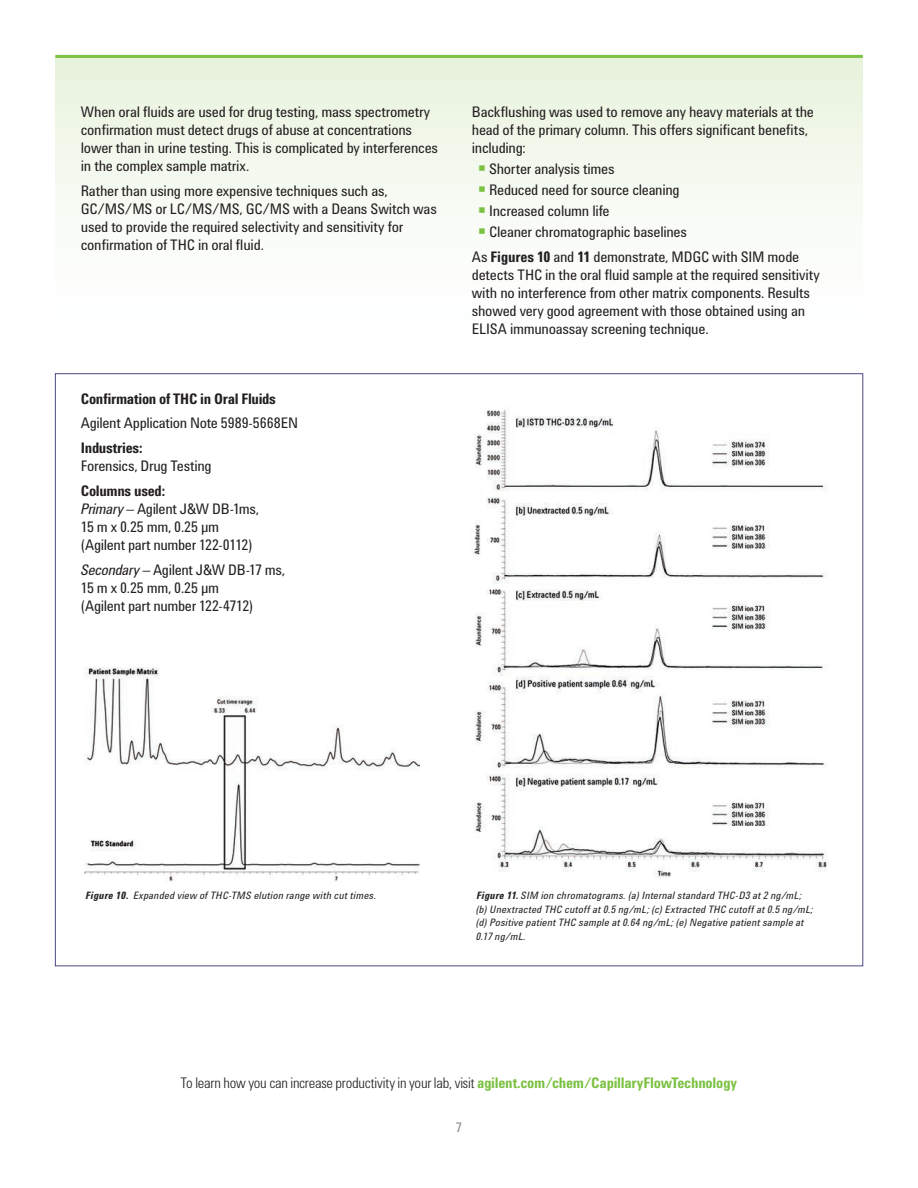
<style>
.page{position:relative;width:918px;height:1188px;background:#fff}
.page>*{position:absolute;margin:0;border:0;box-sizing:border-box;transform-origin:0 0}
.t1{font:15px/18px "Agilent Condensed CFF";letter-spacing:-.02em;color:#231f20}
.t2{font:300 15px "Agilent Condensed CFF";letter-spacing:-.015em;color:#231f20}
.t3{font:700 15px "Agilent Condensed CFF";letter-spacing:-.02em;color:#231f20}
.t4{font:13.5px "Agilent Condensed CFF";color:#87898c}
.t5{font:italic 10.5px/13.5px "Agilent Condensed CFF";letter-spacing:.02em;color:#231f20}
.s1{font-weight:700}
.s2{font-style:italic}
.s3{font-weight:300;font-size:24px;color:#7bc142}
.s4{font-weight:700;color:#7bc142}
</style>
<div class="page">
<div style="left:55px;top:56px;width:808px;height:307px;background:linear-gradient(to bottom,#e9f3df,#fff)"></div>
<hr style="left:55px;top:55px;width:808px;height:3px;background:#7bc142">
<img style="left:85px;top:667px;width:334px;height:215px">
<img style="left:472px;top:409px;width:355px;height:469px">
<p class="t1" style="left:81px;top:104px;width:359px">When oral fluids are used for drug testing, mass spectrometry confirmation must detect drugs of abuse at concentrations lower than in urine testing. This is complicated by interferences in the complex sample matrix.</p>
<p class="t1" style="left:81px;top:183px;width:358px">Rather than using more expensive techniques such as, GC/MS/MS or LC/MS/MS, GC/MS with a Deans Switch was used to provide the required selectivity and sensitivity for confirmation of THC in oral fluid.</p>
<p class="t3" style="left:81px;top:393px;width:197px">Confirmation of THC in Oral Fluids</p>
<p class="t1" style="left:81px;top:415px;width:219px">Agilent Application Note 5989-5668EN</p>
<p class="t3" style="left:81px;top:442px;width:63px">Industries:</p>
<p class="t1" style="left:81px;top:458px;width:132px">Forensics, Drug Testing</p>
<p class="t1" style="left:81px;top:483px;width:180px"><span class="s1">Columns used:<br></span><span class="s2">Primary</span> – Agilent J&amp;W DB-1ms,<br>15 m x 0.25 mm, 0.25 μm (Agilent part number 122-0112)</p>
<p class="t1" style="left:81px;top:562px;width:206px"><span class="s2">Secondary</span> – Agilent J&amp;W DB-17 ms,<br>15 m x 0.25 mm, 0.25 μm<br>(Agilent part number 122-4712)</p>
<p class="t1" style="left:472px;top:104px;width:344px">Backflushing was used to remove any heavy materials at the head of the primary column. This offers significant benefits, including:</p>
<p class="t1" style="left:478px;top:161px;width:138px"><span class="s3">▪</span> Shorter analysis times</p>
<p class="t1" style="left:478px;top:182px;width:203px"><span class="s3">▪</span> Reduced need for source cleaning</p>
<p class="t1" style="left:478px;top:203px;width:133px"><span class="s3">▪</span> Increased column life</p>
<p class="t1" style="left:472px;top:221px;width:329px;line-height:24.8px;text-indent:6px"><span class="s3">▪</span> Cleaner chromatographic baselines<br>As <span class="s1">Figures 10</span> and <span class="s1">11</span> demonstrate, MDGC with SIM mode</p>
<p class="t1" style="left:472px;top:267px;width:349px">detects THC in the oral fluid sample at the required sensitivity with no interference from other matrix components. Results showed very good agreement with those obtained using an ELISA immunoassay screening technique.</p>
<p class="t5" style="left:85px;top:890px;width:293px"><span class="s1">Figure 10.</span> Expanded view of THC-TMS elution range with cut times.</p>
<p class="t5" style="left:476px;top:890px;width:339px"><span class="s1">Figure 11.</span> SIM ion chromatograms. (a) Internal standard THC-D3 at 2 ng/mL; (b) Unextracted THC cutoff at 0.5 ng/mL; (c) Extracted THC cutoff at 0.5 ng/mL; (d) Positive patient THC sample at 0.64 ng/mL; (e) Negative patient sample at 0.17 ng/mL.</p>
<p class="t2" style="left:181px;top:1078px;width:558px">To learn how you can increase productivity in your lab, visit <span class="s4">agilent.com/chem/CapillaryFlowTechnology</span></p>
<p class="t4" style="left:456px;top:1122px;width:8px">7</p>
</div>
